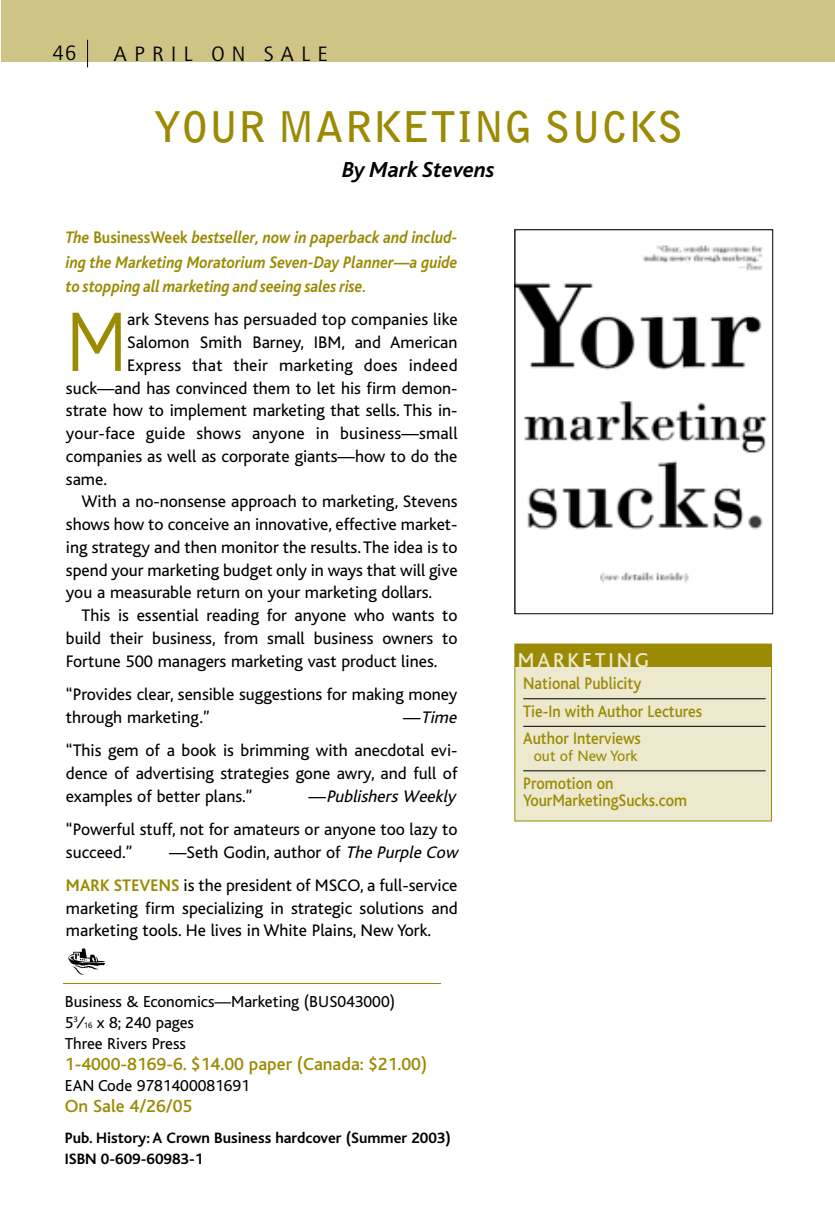
<style>
.page{position:relative;width:835px;height:1213px;background:#fff}
.page>*{position:absolute;margin:0;border:0;box-sizing:border-box;transform-origin:0 0}
.t1{font:300 88.38px "Bliss";color:#9b8a03;scale:.88 1}
.t2{font:700 42px "Bell Gothic";letter-spacing:.015em;color:#9b8a03}
.t3{font:italic 700 22.75px "Bliss";color:#000}
.t4{font:21px "AT Quay Sans";letter-spacing:.335em;color:#000}
.t5{font:500 21px "Bliss";letter-spacing:.135em;color:#ece9ce}
.t6{font:500 18.38px "Bliss";color:#9b8a03}
.t7{font:17.5px/22.8px "Bliss";color:#000}
.t8{font:italic 700 17.5px/24.5px "Bliss";color:#9b8a03;text-align:justify;scale:.9 1}
.t9{font:500 17.5px/27.7px "Bliss";color:#9b8a03;scale:.9 1}
.t10{font:16.62px/21px "Bliss";color:#000}
.t11{font:700 15.75px/21px "Bliss";color:#000}
.t12{font:15.75px "Bliss";color:#9b8a03}
.s1{font-style:normal}
.s2{font-style:italic}
.s3{font-weight:700;color:#9b8a03}
.s4{font-size:8.4px}
</style>
<div class="page">
<div style="left:515px;top:644px;width:256px;height:177px;background:#ece9ce"></div>
<div style="left:515px;top:644px;width:256px;height:23px;background:#9b8a03"></div>
<hr style="left:63px;top:983px;width:378px;height:1px;background:#9b8a03">
<img style="left:516px;top:245px;width:251px;height:338px">
<div style="left:514px;top:229px;width:259px;height:385px;border:1px solid #000"></div>
<hr style="left:523px;top:698px;width:242px;height:1px;background:#000">
<hr style="left:523px;top:726px;width:242px;height:1px;background:#000">
<hr style="left:523px;top:770px;width:242px;height:1px;background:#000">
<img style="left:68px;top:948px;width:37px;height:27px">
<div style="left:1px;top:0;width:834px;height:61px;background:#cec485"></div>
<svg style="left:87px;top:40px;width:1px;height:27px"></svg>
<p class="t4" style="left:52px;top:45px;width:25px">46</p>
<p class="t4" style="left:114px;top:46px;width:216px">APRIL ON SALE</p>
<h2 class="t2" style="left:153px;top:110px;width:531px">YOUR MARKETING SUCKS</h2>
<h3 class="t3" style="left:342px;top:161px;width:154px">By Mark Stevens</h3>
<p class="t8" style="left:66px;top:227px;width:437px">The <span class="s1">BusinessWeek</span> bestseller, now in paperback and includ&shy;ing the Marketing Moratorium Seven-Day Planner—a guide to stopping all marketing and seeing sales rise.</p>
<h1 class="t1" style="left:66px;top:308px;width:71px">M</h1>
<p class="t7" style="left:127px;top:310px;width:332px">ark Stevens has persuaded top companies like</p>
<p class="t7" style="left:127px;top:333px;width:332px">Salomon Smith Barney, IBM, and American</p>
<p class="t7" style="left:127px;top:355px;width:332px">Express that their marketing does indeed</p>
<p class="t7" style="left:66px;top:378px;width:393px">suck—and has convinced them to let his firm demon-</p>
<p class="t7" style="left:66px;top:401px;width:393px">strate how to implement marketing that sells. This in-</p>
<p class="t7" style="left:66px;top:424px;width:393px">your-face guide shows anyone in business—small</p>
<p class="t7" style="left:66px;top:446px;width:393px">companies as well as corporate giants—how to do the</p>
<p class="t7" style="left:66px;top:469px;width:43px">same.</p>
<p class="t7" style="left:82px;top:492px;width:377px">With a no-nonsense approach to marketing, Stevens</p>
<p class="t7" style="left:66px;top:515px;width:393px">shows how to conceive an innovative, effective market-</p>
<p class="t7" style="left:66px;top:537px;width:393px">ing strategy and then monitor the results. The idea is to</p>
<p class="t7" style="left:66px;top:560px;width:393px">spend your marketing budget only in ways that will give</p>
<p class="t7" style="left:66px;top:583px;width:368px">you a measurable return on your marketing dollars.</p>
<p class="t7" style="left:82px;top:606px;width:377px">This is essential reading for anyone who wants to</p>
<p class="t7" style="left:66px;top:628px;width:393px">build their business, from small business owners to</p>
<p class="t7" style="left:66px;top:651px;width:373px">Fortune 500 managers marketing vast product lines.</p>
<p class="t7" style="left:66px;top:684px;width:393px">“Provides clear, sensible suggestions for making money through marketing.”</p>
<p class="t7" style="left:66px;top:702px;width:395px;line-height:33.2px;text-align:right">— <span class="s2">Time<br></span>“This gem of a book is brimming with anecdotal evi-</p>
<p class="t7" style="left:66px;top:763px;width:393px">dence of advertising strategies gone awry, and full of examples of better plans.”</p>
<p class="t7" style="left:66px;top:781px;width:393px;line-height:33.2px;text-align:right">— <span class="s2">Publishers Weekly<br></span>“Powerful stuff, not for amateurs or anyone too lazy to</p>
<p class="t7" style="left:66px;top:842px;width:68px">succeed.”</p>
<p class="t7" style="left:66px;top:837px;width:397px;line-height:33.2px;text-align:right">—Seth Godin, author of <span class="s2">The Purple Cow<br></span><span class="s3">MARK STEVENS</span> is the president of MSCO, a full-service</p>
<p class="t7" style="left:66px;top:898px;width:393px">marketing firm specializing in strategic solutions and marketing tools. He lives in White Plains, New York.</p>
<p class="t10" style="left:65px;top:992px;width:332px">Business &amp; Economics—Marketing (BUS043000)<br>5<sup>3</sup>⁄<span class="s4">16</span> x 8; 240 pages<br>Three Rivers Press</p>
<p class="t6" style="left:65px;top:1056px;width:364px">1-4000-8169-6. $14.00 paper (Canada: $21.00)</p>
<p class="t10" style="left:65px;top:1076px;width:187px">EAN Code 9781400081691</p>
<p class="t6" style="left:65px;top:1098px;width:129px">On Sale 4/26/05</p>
<p class="t11" style="left:65px;top:1129px;width:387px">Pub. History: A Crown Business hardcover (Summer 2003)<br>ISBN 0-609-60983-1</p>
<p class="t5" style="left:518px;top:652px;width:132px">MARKETING</p>
<p class="t9" style="left:523px;top:671px;width:200px">National Publicity<br>Tie-In with Author Lectures<br>Author Interviews</p>
<p class="t12" style="left:534px;top:750px;width:105px">out of New York</p>
<p class="t9" style="left:523px;top:776px;width:183px;line-height:17.2px">Promotion on<br>YourMarketingSucks.com</p>
</div>
